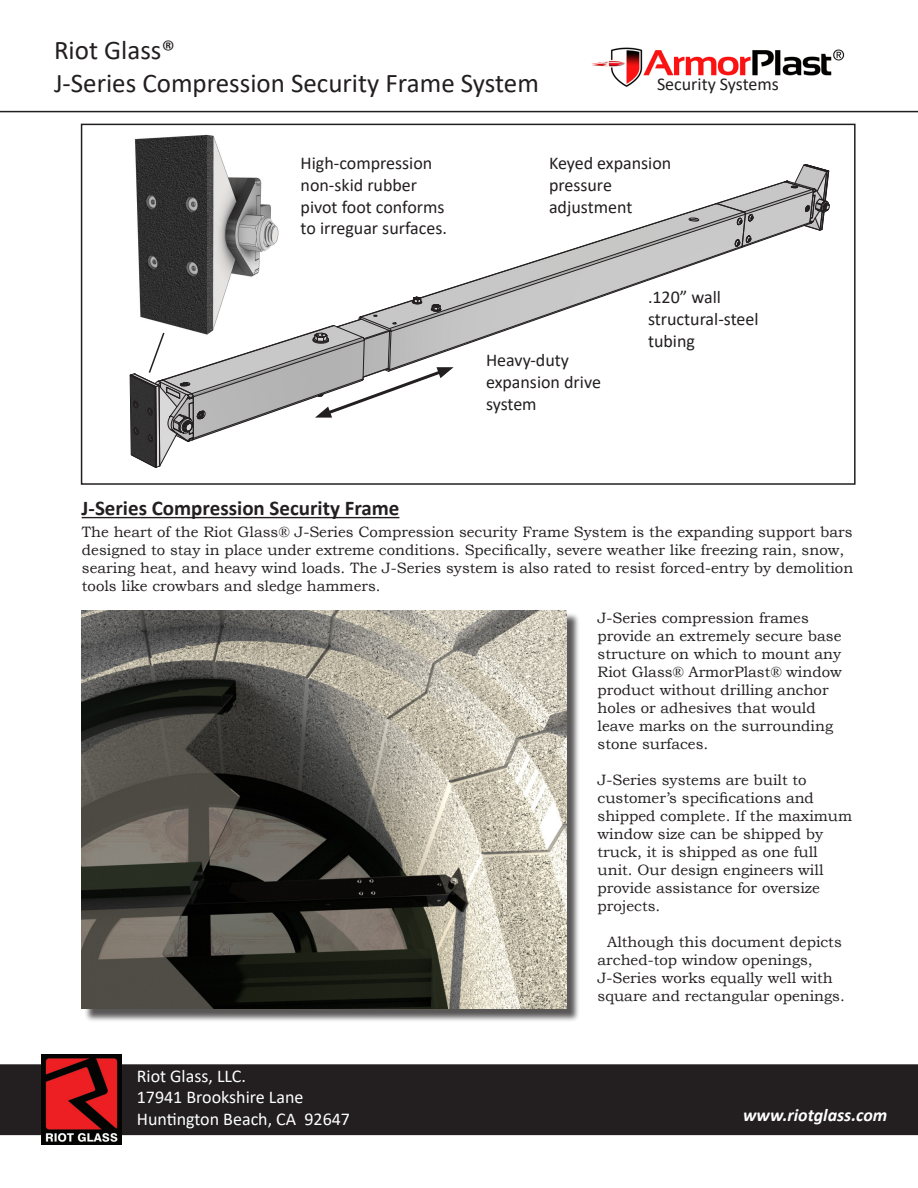
<style>
.page{position:relative;width:918px;height:1188px;background:#fff}
.page>*{position:absolute;margin:0;border:0;box-sizing:border-box;transform-origin:0 0}
.t1{font:27px "Calibri";color:#231f20}
.t2{font:700 21px "Calibri";color:#231f20}
.t3{font:18px/21.6px "Calibri";color:#231f20}
.t4{font:18px "Calibri";color:#fff}
.t5{font:italic 700 18px "Calibri";color:#fff}
.t6{font:15px/18px "Bookman Old Style";color:#231f20}
</style>
<div class="page">
<div style="left:0;top:1065px;width:918px;height:70px;background:#231f20"></div>
<img style="left:41px;top:1055px;width:80px;height:90px">
<hr style="left:82px;top:517px;width:317px;height:1px;background:#231f20">
<hr style="left:0;top:111px;width:918px;height:1px;background:#231f20">
<img style="left:134px;top:134px;width:90px;height:30px">
<svg style="left:130px;top:164px;width:700px;height:304px"></svg>
<div style="left:81px;top:124px;width:775px;height:361px;border:2px solid #231f20"></div>
<img style="left:591px;top:47px;width:254px;height:40px">
<div style="left:642px;top:77px;width:187px;height:26px;background:#fff"></div>
<div style="left:84px;top:612px;width:496px;height:410px;background:#231f20;opacity:.75"></div>
<img style="left:82px;top:610px;width:485px;height:399px">
<p class="t1" style="left:54px;top:31px;width:123px">Riot Glass®</p>
<p class="t1" style="left:54px;top:64px;width:486px">J-Series Compression Security Frame System</p>
<p class="t3" style="left:657px;top:72px;width:124px">Security Systems</p>
<p class="t3" style="left:301px;top:152px;width:133px">High-compression non-skid rubber</p>
<p class="t3" style="left:301px;top:195px;width:148px">pivot foot conforms to irreguar surfaces.</p>
<p class="t3" style="left:549px;top:152px;width:124px">Keyed expansion</p>
<p class="t3" style="left:549px;top:174px;width:64px">pressure</p>
<p class="t3" style="left:549px;top:195px;width:85px">adjustment</p>
<p class="t3" style="left:648px;top:286px;width:75px">.120” wall</p>
<p class="t3" style="left:648px;top:308px;width:112px">structural-steel</p>
<p class="t3" style="left:648px;top:329px;width:48px">tubing</p>
<p class="t2" style="left:82px;top:493px;width:319px">J-Series Compression Security Frame</p>
<p class="t3" style="left:486px;top:349px;width:85px">Heavy-duty</p>
<p class="t3" style="left:486px;top:371px;width:116px">expansion drive</p>
<p class="t3" style="left:486px;top:392px;width:52px">system</p>
<p class="t6" style="left:82px;top:523px;width:773px">The heart of the Riot Glass® J-Series Compression security Frame System is the expanding support bars designed to stay in place under extreme conditions. Specifically, severe weather like freezing rain, snow, searing heat, and heavy wind loads. The J-Series system is also rated to resist forced-entry by demolition tools like crowbars and sledge hammers.</p>
<p class="t4" style="left:137px;top:1063px;width:111px">Riot Glass, LLC.</p>
<p class="t4" style="left:137px;top:1085px;width:168px">17941 Brookshire Lane</p>
<p class="t4" style="left:137px;top:1106px;width:215px">Huntington Beach, CA 92647</p>
<p class="t6" style="left:598px;top:609px;width:246px">J-Series compression frames provide an extremely secure base structure on which to mount any<br>Riot Glass® ArmorPlast® window product without drilling anchor holes or adhesives that would leave marks on the surrounding stone surfaces.</p>
<p class="t6" style="left:598px;top:771px;width:256px">J-Series systems are built to customer’s specifications and shipped complete. If the maximum window size can be shipped by truck, it is shipped as one full unit. Our design engineers will provide assistance for oversize projects.</p>
<p class="t6" style="left:598px;top:933px;width:249px;text-indent:10px">Although this document depicts arched-top window openings,<br>J-Series works equally well with square and rectangular openings.</p>
<p class="t5" style="left:743px;top:1103px;width:146px">www.riotglass.com</p>
</div>
